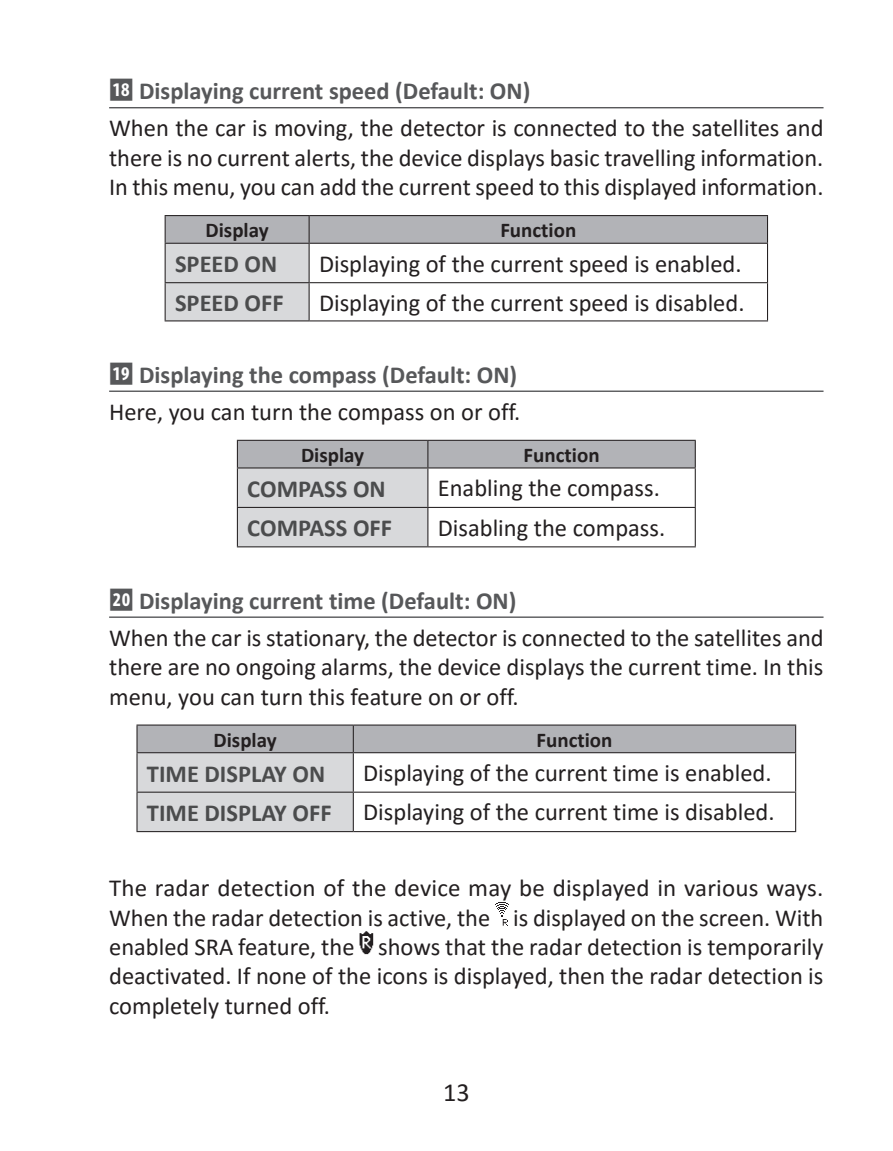
<style>
.page{position:relative;width:893px;height:1151px;background:#fff}
.page>*{position:absolute;margin:0;border:0;box-sizing:border-box;transform-origin:0 0}
.t1{font:26.25px "Calibri";color:#231f20}
.detektor_funkicó_ism{font:24.5px/29.4px "Calibri";color:#231f20;text-align:justify}
.táblázat_alap{font:24.5px "Calibri";color:#231f20}
.detektor_funkció_cím{font:700 24.5px "Calibri";color:#57585a}
.táblázat_jobb_oszlop{font:700 24.5px "Calibri";color:#4b4c4d}
.kijelző_funkció_feli{font:700 21px "Calibri";color:#231f20}
.s1{font-family:"Koz Go Pr 6 N"}
</style>
<div class="page">
<hr style="left:109px;top:107px;width:714px;height:1px;background:#57585a">
<hr style="left:109px;top:390px;width:714px;height:2px;background:#57585a">
<hr style="left:109px;top:616px;width:714px;height:2px;background:#57585a">
<hr style="left:165px;top:215px;width:144px;height:1px;background:#231f20">
<hr style="left:309px;top:215px;width:459px;height:1px;background:#231f20">
<svg style="left:165px;top:216px;width:603px;height:105px"></svg>
<hr style="left:309px;top:243px;width:459px;height:1px;background:#231f20">
<hr style="left:165px;top:243px;width:144px;height:1px;background:#231f20">
<hr style="left:165px;top:244px;width:1px;height:38px;background:#231f20">
<hr style="left:308px;top:244px;width:2px;height:38px;background:#231f20">
<hr style="left:165px;top:283px;width:1px;height:37px;background:#231f20">
<hr style="left:308px;top:283px;width:2px;height:37px;background:#231f20">
<hr style="left:165px;top:320px;width:144px;height:1px;background:#231f20">
<svg style="left:237px;top:440px;width:459px;height:107px"></svg>
<hr style="left:428px;top:467px;width:268px;height:2px;background:#231f20">
<hr style="left:237px;top:467px;width:191px;height:2px;background:#231f20">
<hr style="left:237px;top:468px;width:1px;height:39px;background:#231f20">
<hr style="left:427px;top:468px;width:1px;height:39px;background:#231f20">
<hr style="left:237px;top:507px;width:191px;height:1px;background:#231f20">
<hr style="left:237px;top:508px;width:1px;height:38px;background:#231f20">
<hr style="left:427px;top:508px;width:1px;height:38px;background:#231f20">
<hr style="left:237px;top:546px;width:191px;height:1px;background:#231f20">
<hr style="left:136px;top:724px;width:217px;height:2px;background:#231f20">
<hr style="left:136px;top:726px;width:2px;height:26px;background:#231f20">
<hr style="left:353px;top:724px;width:443px;height:2px;background:#231f20">
<svg style="left:137px;top:725px;width:659px;height:107px"></svg>
<hr style="left:353px;top:752px;width:443px;height:1px;background:#231f20">
<hr style="left:136px;top:752px;width:217px;height:1px;background:#231f20">
<hr style="left:136px;top:753px;width:2px;height:39px;background:#231f20">
<hr style="left:353px;top:753px;width:1px;height:39px;background:#231f20">
<hr style="left:136px;top:791px;width:217px;height:2px;background:#231f20">
<hr style="left:136px;top:793px;width:2px;height:38px;background:#231f20">
<hr style="left:353px;top:793px;width:1px;height:38px;background:#231f20">
<hr style="left:136px;top:831px;width:217px;height:1px;background:#231f20">
<svg style="left:495px;top:902px;width:14px;height:24px"></svg>
<svg style="left:360px;top:931px;width:13px;height:23px"></svg>
<p class="detektor_funkció_cím" style="left:109px;top:74px;width:423px"><span class="s1">⓲</span> Displaying current speed (Default: ON)</p>
<p class="detektor_funkicó_ism" style="left:109px;top:113px;width:716px">When the car is moving, the detector is connected to the satellites and there is no current alerts, the device displays basic travelling information.<br>In this menu, you can add the current speed to this displayed information.</p>
<p class="kijelző_funkció_feli" style="left:206px;top:215px;width:65px">Display</p>
<p class="kijelző_funkció_feli" style="left:500px;top:215px;width:77px">Function</p>
<p class="táblázat_jobb_oszlop" style="left:175px;top:247px;width:104px">SPEED ON</p>
<p class="táblázat_alap" style="left:319px;top:246px;width:424px">Displaying of the current speed is enabled.</p>
<p class="táblázat_jobb_oszlop" style="left:175px;top:286px;width:110px">SPEED OFF</p>
<p class="táblázat_alap" style="left:319px;top:286px;width:427px">Displaying of the current speed is disabled.</p>
<p class="detektor_funkció_cím" style="left:109px;top:357px;width:410px"><span class="s1">⓳</span> Displaying the compass (Default: ON)</p>
<p class="detektor_funkicó_ism" style="left:109px;top:396px;width:413px">Here, you can turn the compass on or off.</p>
<p class="kijelző_funkció_feli" style="left:301px;top:440px;width:65px">Display</p>
<p class="kijelző_funkció_feli" style="left:524px;top:440px;width:77px">Function</p>
<p class="táblázat_jobb_oszlop" style="left:247px;top:471px;width:140px">COMPASS ON</p>
<p class="táblázat_alap" style="left:438px;top:471px;width:224px">Enabling the compass.</p>
<p class="táblázat_jobb_oszlop" style="left:247px;top:511px;width:146px">COMPASS OFF</p>
<p class="táblázat_alap" style="left:438px;top:511px;width:229px">Disabling the compass.</p>
<p class="detektor_funkció_cím" style="left:109px;top:583px;width:409px"><span class="s1">⓴</span> Displaying current time (Default: ON)</p>
<p class="detektor_funkicó_ism" style="left:109px;top:622px;width:716px">When the car is stationary, the detector is connected to the satellites and there are no ongoing alarms, the device displays the current time. In this menu, you can turn this feature on or off.</p>
<p class="kijelző_funkció_feli" style="left:214px;top:725px;width:65px">Display</p>
<p class="kijelző_funkció_feli" style="left:536px;top:725px;width:77px">Function</p>
<p class="táblázat_jobb_oszlop" style="left:147px;top:756px;width:180px">TIME DISPLAY ON</p>
<p class="táblázat_alap" style="left:363px;top:756px;width:410px">Displaying of the current time is enabled.</p>
<p class="táblázat_jobb_oszlop" style="left:147px;top:796px;width:186px">TIME DISPLAY OFF</p>
<p class="táblázat_alap" style="left:363px;top:795px;width:413px">Displaying of the current time is disabled.</p>
<p class="detektor_funkicó_ism" style="left:109px;top:873px;width:716px">The radar detection of the device may be displayed in various ways.<br>When the radar detection is active, the is displayed on the screen. With enabled SRA feature, the shows that the radar detection is temporarily deactivated. If none of the icons is displayed, then the radar detection is completely turned off.</p>
<p class="t1" style="left:443px;top:1074px;width:28px">13</p>
</div>
